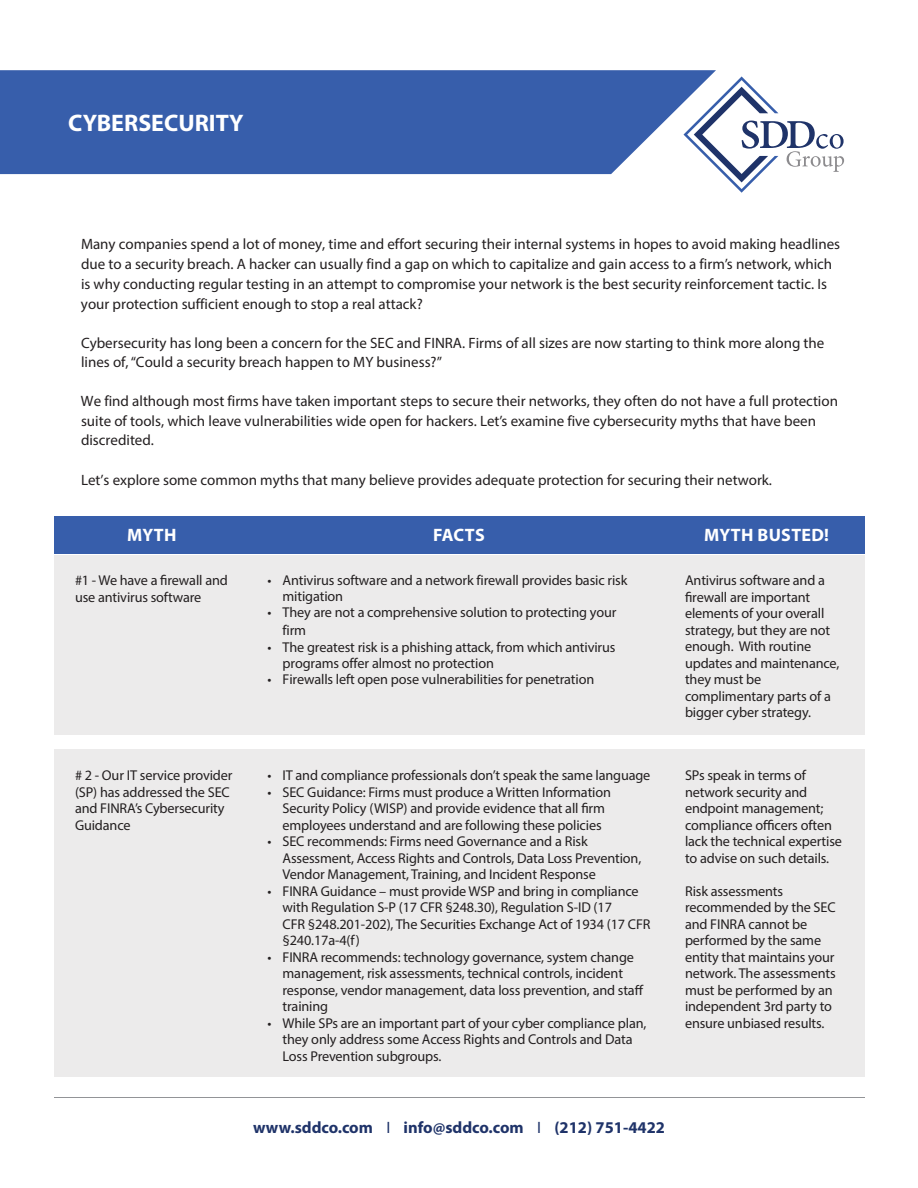
<style>
.page{position:relative;width:918px;height:1188px;background:#fff}
.page>*{position:absolute;margin:0;border:0;box-sizing:border-box;transform-origin:0 0}
.t1{font:700 24px "Myriad Pro";color:#fff}
.t2{font:700 18px "Myriad Pro";letter-spacing:.02em;color:#fff}
.t3{font:700 16.5px "Myriad Pro";color:#1f3369}
.t4{font:15px/19.6px "Myriad Pro";color:#231f20}
.t5{font:14.25px/16.5px "Myriad Pro";letter-spacing:-.01em;color:#231f20}
.s1{font-weight:400}
</style>
<div class="page">
<div style="left:0;top:70px;width:716px;height:104px;background:#375eab"></div>
<svg style="left:684px;top:76px;width:160px;height:117px"></svg>
<hr style="left:54px;top:1097px;width:810px;height:1px;background:#929497">
<div style="left:54px;top:555px;width:810px;height:179px;background:#ecebeb"></div>
<div style="left:54px;top:750px;width:810px;height:327px;background:#ecebeb"></div>
<div style="left:54px;top:516px;width:810px;height:38px;background:#375eab"></div>
<h1 class="t1" style="left:68px;top:114px;width:177px">CYBERSECURITY</h1>
<p class="t4" style="left:81px;top:236px;width:761px">Many companies spend a lot of money, time and effort securing their internal systems in hopes to avoid making headlines due to a security breach. A hacker can usually find a gap on which to capitalize and gain access to a firm’s network, which is why conducting regular testing in an attempt to compromise your network is the best security reinforcement tactic. Is your protection sufficient enough to stop a real attack?</p>
<p class="t4" style="left:81px;top:335px;width:745px;line-height:18.9px">Cybersecurity has long been a concern for the SEC and FINRA. Firms of all sizes are now starting to think more along the lines of, “Could a security breach happen to MY business?”</p>
<p class="t4" style="left:81px;top:392px;width:759px">We find although most firms have taken important steps to secure their networks, they often do not have a full protection suite of tools, which leave vulnerabilities wide open for hackers. Let’s examine five cybersecurity myths that have been discredited.</p>
<p class="t4" style="left:81px;top:470px;width:693px">Let’s explore some common myths that many believe provides adequate protection for securing their network.</p>
<p class="t2" style="left:127px;top:528px;width:51px">MYTH</p>
<p class="t2" style="left:433px;top:528px;width:53px">FACTS</p>
<p class="t2" style="left:704px;top:528px;width:127px">MYTH BUSTED!</p>
<p class="t5" style="left:75px;top:573px;width:154px">#1 - We have a firewall and use antivirus software</p>
<p class="t5" style="left:75px;top:768px;width:159px"># 2 - Our IT service provider (SP) has addressed the SEC and FINRA’s Cybersecurity<br>Guidance</p>
<p class="t5" style="left:283px;top:573px;width:346px;line-height:15.9px;text-indent:-15px">• Antivirus software and a network firewall provides basic risk mitigation</p>
<p class="t5" style="left:283px;top:605px;width:335px;line-height:17.1px;text-indent:-15px">• They are not a comprehensive solution to protecting your firm</p>
<p class="t5" style="left:283px;top:640px;width:334px;line-height:15.9px;text-indent:-15px">• The greatest risk is a phishing attack, from which antivirus programs offer almost no protection</p>
<p class="t5" style="left:268px;top:672px;width:328px">• Firewalls left open pose vulnerabilities for penetration</p>
<p class="t5" style="left:268px;top:768px;width:384px">• IT and compliance professionals don’t speak the same language</p>
<p class="t5" style="left:283px;top:784px;width:330px;text-indent:-15px">• SEC Guidance: Firms must produce a Written Information<br>Security Policy (WISP) and provide evidence that all firm employees understand and are following these policies</p>
<p class="t5" style="left:283px;top:834px;width:360px;text-indent:-15px">• SEC recommends: Firms need Governance and a Risk<br>Assessment, Access Rights and Controls, Data Loss Prevention,<br>Vendor Management, Training, and Incident Response</p>
<p class="t5" style="left:283px;top:883px;width:369px;text-indent:-15px">• FINRA Guidance – must provide WSP and bring in compliance with Regulation S-P (17 CFR §248.30), Regulation S-ID (17<br>CFR §248.201-202), The Securities Exchange Act of 1934 (17 CFR §240.17a-4(f)</p>
<p class="t5" style="left:283px;top:949px;width:363px;text-indent:-15px">• FINRA recommends: technology governance, system change management, risk assessments, technical controls, incident response, vendor management, data loss prevention, and staff training</p>
<p class="t5" style="left:283px;top:1015px;width:365px;text-indent:-15px">• While SPs are an important part of your cyber compliance plan, they only address some Access Rights and Controls and Data<br>Loss Prevention subgroups.</p>
<p class="t5" style="left:685px;top:573px;width:156px">Antivirus software and a firewall are important elements of your overall strategy, but they are not enough. With routine updates and maintenance, they must be complimentary parts of a bigger cyber strategy.</p>
<p class="t5" style="left:685px;top:768px;width:159px">SPs speak in terms of network security and endpoint management; compliance officers often lack the technical expertise to advise on such details.</p>
<p class="t5" style="left:685px;top:883px;width:152px">Risk assessments recommended by the SEC and FINRA cannot be performed by the same entity that maintains your network. The assessments must be performed by an independent 3rd party to ensure unbiased results.</p>
<p class="t3" style="left:253px;top:1121px;width:413px">www.sddco.com <span class="s1">I</span> info@sddco.com <span class="s1">I</span> (212) 751-4422</p>
</div>
